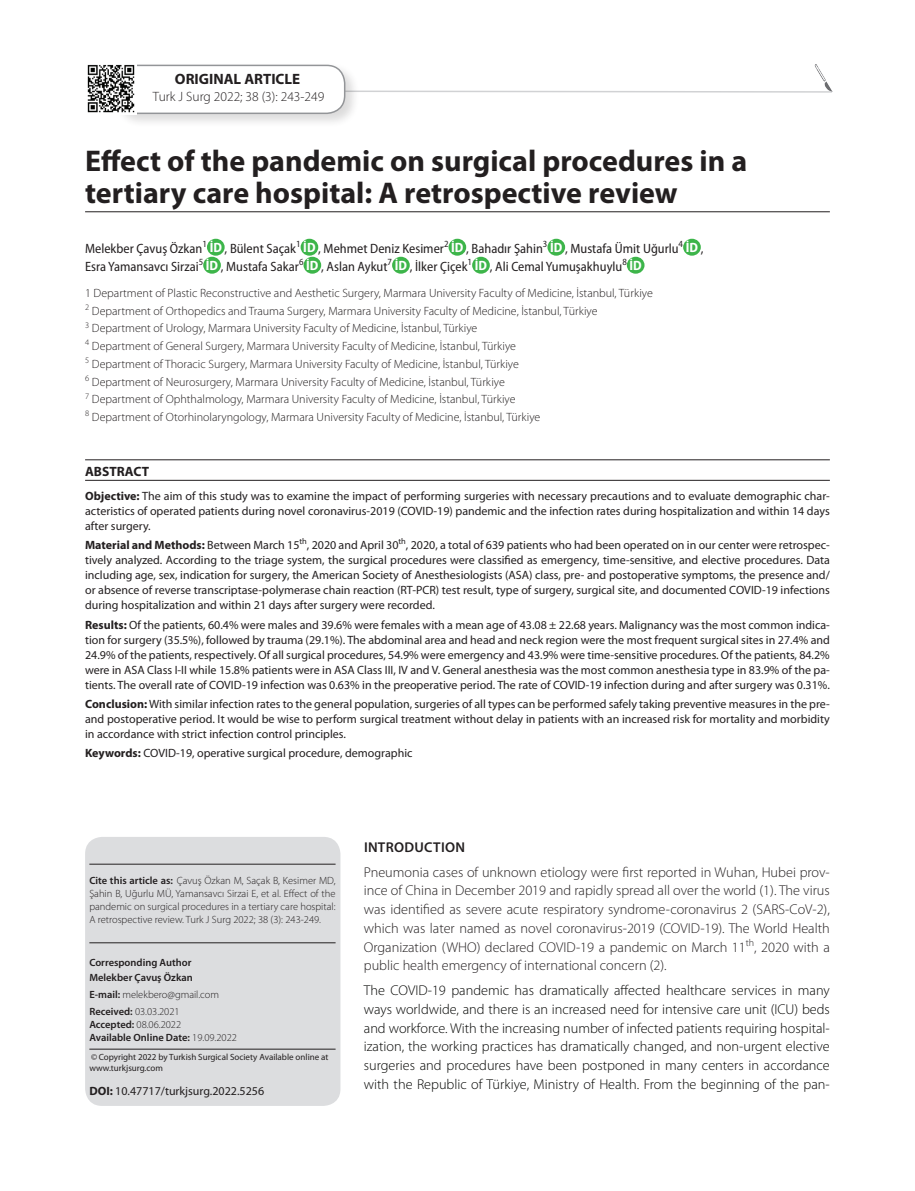
<style>
.page{position:relative;width:915px;height:1191px;background:#fff}
.page>*{position:absolute;margin:0;border:0;box-sizing:border-box;transform-origin:0 0}
.t1{font:700 30px/31.5px "Myriad Pro";color:#231f20}
.t2{font:700 15px "Myriad Pro";color:#231f20}
.t3{font:300 14.25px/18.8px "Myriad Pro";color:#040503;text-align:justify}
.t4{font:300 14.25px/18.8px "Myriad Pro";color:#231f20;text-align:justify}
.t5{font:600 14.25px "Myriad Pro";letter-spacing:.02em;color:#231f20}
.t6{font:semi-condensed 13.5px/18px "Myriad Pro";color:#231f20}
.t7{font:300 13.5px "Myriad Pro";color:#231f20}
.t8{font:700 13.5px "Myriad Pro";color:#231f20}
.t9{font:12px/15px "Myriad Pro";color:#231f20;text-align:justify}
.t10{font:300 12px/17.7px "Myriad Pro";color:#231f20}
.t11{font:300 10.5px/12.8px "Myriad Pro";color:#231f20;text-align:justify}
.t12{font:600 10.5px/15.6px "Myriad Pro";color:#231f20}
.t13{font:9px/10.5px "Myriad Pro";color:#231f20}
.s1{font-weight:700;color:#fff}
.s2{font-weight:700}
.s3{font-weight:600}
.s4{font-weight:300}
</style>
<div class="page">
<svg style="left:359px;top:90px;width:474px;height:3px"></svg>
<div style="left:113px;top:62px;width:246px;height:66px;background:#231f20;opacity:.16"></div>
<div style="left:116px;top:65px;width:228px;height:48px;background:#fff;border-radius:18px"></div>
<div style="left:115px;top:65px;width:230px;height:49px;border:2px solid #939598;border-radius:18px"></div>
<div style="left:207px;top:239px;width:17px;height:17px;background:#3db54a;border-radius:50%"></div>
<div style="left:300px;top:239px;width:18px;height:17px;background:#3db54a;border-radius:50%"></div>
<div style="left:448px;top:239px;width:18px;height:17px;background:#3db54a;border-radius:50%"></div>
<div style="left:547px;top:239px;width:18px;height:17px;background:#3db54a;border-radius:50%"></div>
<div style="left:683px;top:239px;width:17px;height:17px;background:#3db54a;border-radius:50%"></div>
<div style="left:203px;top:257px;width:18px;height:17px;background:#3db54a;border-radius:50%"></div>
<div style="left:303px;top:257px;width:18px;height:17px;background:#3db54a;border-radius:50%"></div>
<div style="left:392px;top:257px;width:17px;height:17px;background:#3db54a;border-radius:50%"></div>
<div style="left:472px;top:257px;width:17px;height:17px;background:#3db54a;border-radius:50%"></div>
<div style="left:626px;top:257px;width:18px;height:17px;background:#3db54a;border-radius:50%"></div>
<hr style="left:85px;top:211px;width:744px;height:1px;background:#231f20">
<img style="left:87px;top:63px;width:49px;height:51px">
<div style="left:85px;top:837px;width:255px;height:269px;background:#dcdddf;border-radius:17px"></div>
<hr style="left:89px;top:863px;width:246px;height:1px;background:#231f20">
<hr style="left:89px;top:942px;width:246px;height:1px;background:#231f20">
<hr style="left:89px;top:1048px;width:246px;height:1px;background:#231f20">
<hr style="left:85px;top:480px;width:744px;height:1px;background:#231f20">
<hr style="left:85px;top:459px;width:744px;height:1px;background:#231f20">
<img style="left:814px;top:64px;width:17px;height:27px">
<p class="t2" style="left:175px;top:71px;width:127px">ORIGINAL ARTICLE</p>
<p class="t7" style="left:153px;top:89px;width:173px">Turk J Surg 2022; 38 (3): 243-249</p>
<h1 class="t1" style="left:85px;top:146px;width:663px">Effect of the pandemic on surgical procedures in a tertiary care hospital: A retrospective review</h1>
<p class="t6" style="left:85px;top:239px;width:619px">Melekber Çavuş Özkan<sup>1</sup> <span class="s1">İD</span> , Bülent Saçak<sup>1</sup> <span class="s1">İD</span> , Mehmet Deniz Kesimer<sup>2</sup> <span class="s1">İD</span> , Bahadır Şahin<sup>3</sup> <span class="s1">İD</span> , Mustafa Ümit Uğurlu<sup>4</sup> <span class="s1">İD</span> ,<br>Esra Yamansavcı Sirzai<sup>5</sup> <span class="s1">İD</span> , Mustafa Sakar<sup>6</sup> <span class="s1">İD</span> , Aslan Aykut<sup>7</sup> <span class="s1">İD</span> , İlker Çiçek<sup>1</sup> <span class="s1">İD</span> , Ali Cemal Yumuşakhuylu<sup>8</sup> <span class="s1">İD</span></p>
<p class="t10" style="left:85px;top:284px;width:569px">1 Department of Plastic Reconstructive and Aesthetic Surgery, Marmara University Faculty of Medicine, İstanbul, Türkiye <sup>2</sup> Department of Orthopedics and Trauma Surgery, Marmara University Faculty of Medicine, İstanbul, Türkiye<br><sup>3</sup> Department of Urology, Marmara University Faculty of Medicine, İstanbul, Türkiye<br><sup>4</sup> Department of General Surgery, Marmara University Faculty of Medicine, İstanbul, Türkiye<br><sup>5</sup> Department of Thoracic Surgery, Marmara University Faculty of Medicine, İstanbul, Türkiye<br><sup>6</sup> Department of Neurosurgery, Marmara University Faculty of Medicine, İstanbul, Türkiye<br><sup>7</sup> Department of Ophthalmology, Marmara University Faculty of Medicine, İstanbul, Türkiye<br><sup>8</sup> Department of Otorhinolaryngology, Marmara University Faculty of Medicine, İstanbul, Türkiye</p>
<p class="t8" style="left:85px;top:464px;width:65px">ABSTRACT</p>
<p class="t9" style="left:85px;top:488px;width:746px"><span class="s2">Objective:</span> The aim of this study was to examine the impact of performing surgeries with necessary precautions and to evaluate demographic char&shy;acteristics of operated patients during novel coronavirus-2019 (COVID-19) pandemic and the infection rates during hospitalization and within 14 days after surgery.</p>
<p class="t9" style="left:85px;top:538px;width:746px"><span class="s2">Material and Methods:</span> Between March 15<sup>th</sup>, 2020 and April 30<sup>th</sup>, 2020, a total of 639 patients who had been operated on in our center were retrospec&shy;tively analyzed. According to the triage system, the surgical procedures were classified as emergency, time-sensitive, and elective procedures. Data including age, sex, indication for surgery, the American Society of Anesthesiologists (ASA) class, pre- and postoperative symptoms, the presence and/ or absence of reverse transcriptase-polymerase chain reaction (RT-PCR) test result, type of surgery, surgical site, and documented COVID-19 infections during hospitalization and within 21 days after surgery were recorded.</p>
<p class="t9" style="left:85px;top:617px;width:746px"><span class="s2">Results:</span> Of the patients, 60.4% were males and 39.6% were females with a mean age of 43.08 ± 22.68 years. Malignancy was the most common indica&shy;tion for surgery (35.5%), followed by trauma (29.1%). The abdominal area and head and neck region were the most frequent surgical sites in 27.4% and 24.9% of the patients, respectively. Of all surgical procedures, 54.9% were emergency and 43.9% were time-sensitive procedures. Of the patients, 84.2% were in ASA Class I-II while 15.8% patients were in ASA Class III, IV and V. General anesthesia was the most common anesthesia type in 83.9% of the pa&shy;tients. The overall rate of COVID-19 infection was 0.63% in the preoperative period. The rate of COVID-19 infection during and after surgery was 0.31%.</p>
<p class="t9" style="left:85px;top:696px;width:746px"><span class="s2">Conclusion:</span> With similar infection rates to the general population, surgeries of all types can be performed safely taking preventive measures in the pre&shy;and postoperative period. It would be wise to perform surgical treatment without delay in patients with an increased risk for mortality and morbidity in accordance with strict infection control principles.</p>
<p class="t9" style="left:85px;top:745px;width:329px"><span class="s2">Keywords:</span> COVID-19, operative surgical procedure, demographic</p>
<p class="t11" style="left:89px;top:874px;width:248px"><span class="s3">Cite this article as:</span> Çavuş Özkan M, Saçak B, Kesimer MD, Şahin B, Uğurlu MÜ, Yamansavcı Sirzai E, et al. Effect of the pandemic on surgical procedures in a tertiary care hospital:<br>A retrospective review. Turk J Surg 2022; 38 (3): 243-249.</p>
<p class="t12" style="left:89px;top:954px;width:105px">Corresponding Author<br>Melekber Çavuş Özkan</p>
<p class="t11" style="left:89px;top:986px;width:131px;line-height:17px"><span class="s3">E-mail:</span> melekbero@gmail.com<br><span class="s3">Received:</span> 03.03.2021</p>
<p class="t12" style="left:89px;top:1018px;width:149px;line-height:12.8px">Accepted: <span class="s4">08.06.2022<br></span>Available Online Date: <span class="s4">19.09.2022</span></p>
<p class="t13" style="left:89px;top:1052px;width:240px">©Copyright 2022 by Turkish Surgical Society Available online at www.turkjsurg.com</p>
<p class="t9" style="left:89px;top:1083px;width:176px"><span class="s2">DOI:</span> 10.47717/turkjsurg.2022.5256</p>
<p class="t5" style="left:364px;top:839px;width:32px">Introd</p>
<p class="t5" style="left:414px;top:839px;width:52px">uctIon</p>
<p class="t4" style="left:364px;top:862px;width:467px">Pneumonia cases of unknown etiology were first reported in Wuhan, Hubei prov&shy;ince of China in December 2019 and rapidly spread all over the world (1). The virus was identified as severe acute respiratory syndrome-coronavirus 2 (SARS-CoV-2), which was later named as novel coronavirus-2019 (COVID-19). The World Health Organization (WHO) declared COVID-19 a pandemic on March 11<sup>th</sup>, 2020 with a public health emergency of international concern (2).</p>
<p class="t3" style="left:364px;top:981px;width:467px">The COVID-19 pandemic has dramatically affected healthcare services in many ways worldwide, and there is an increased need for intensive care unit (ICU) beds and workforce. With the increasing number of infected patients requiring hospital&shy;ization, the working practices has dramatically changed, and non-urgent elective surgeries and procedures have been postponed in many centers in accordance with the Republic of Türkiye, Ministry of Health. From the beginning of the pan-</p>
</div>
